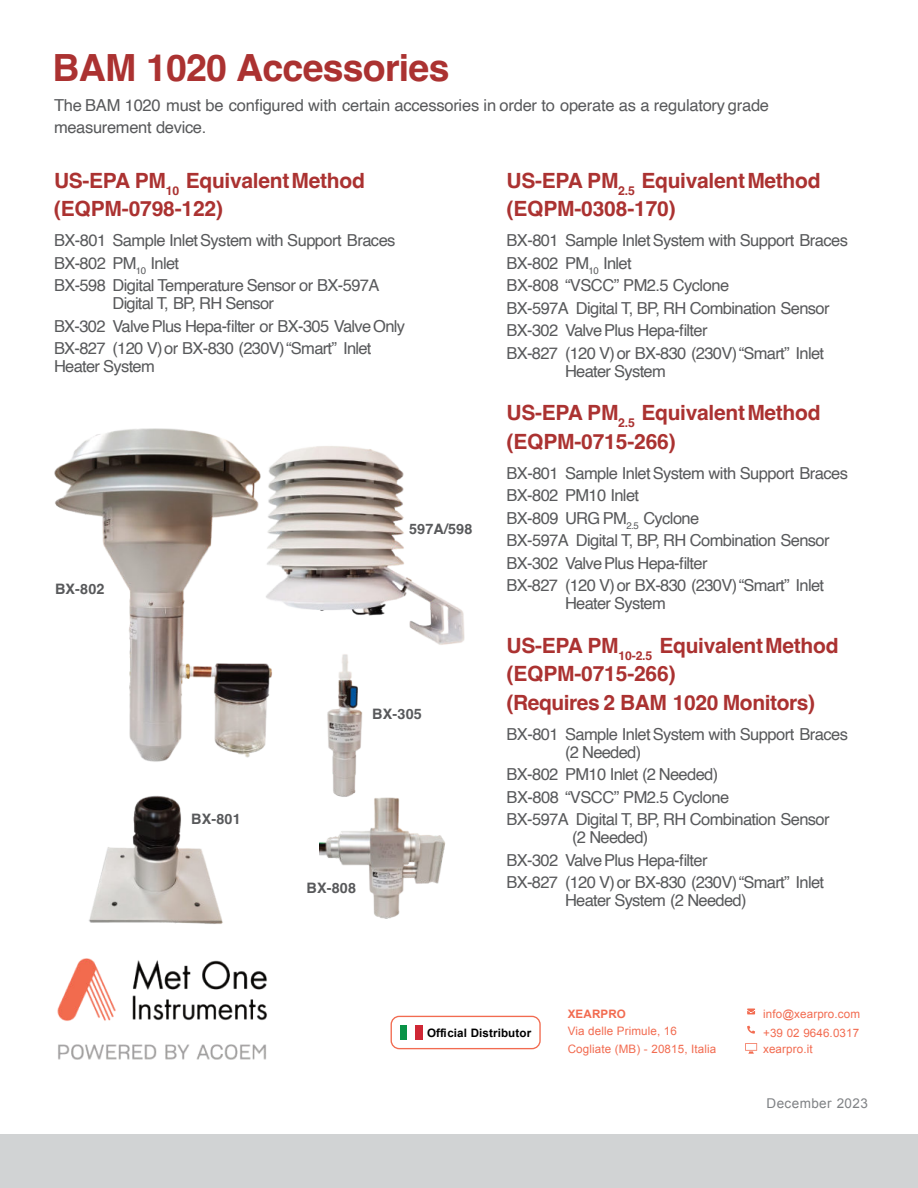
<style>
.page{position:relative;width:918px;height:1188px;background:#fff}
.page>*{position:absolute;margin:0;border:0;box-sizing:border-box;transform-origin:0 0}
.t1{font:700 37.5px "Helvetica";letter-spacing:-.02em;color:#ab3231}
.t2{font:700 21px/28.5px "Helvetica";letter-spacing:-.015em;color:#ab3231}
.t3{font:16.5px/22.5px "Helvetica";letter-spacing:-.035em;color:#58595b}
.t4{font:16.5px/22.5px "Helvetica";letter-spacing:-.015em;color:#58595b}
.t5{font:700 14.4px "Helvetica";letter-spacing:.01em;color:#58595b}
.t6{font:13.5px "Arial";letter-spacing:.03em;color:#808285}
.t7{font:11.55px/17.4px "Arial";letter-spacing:.01em;color:#f26b50}
.t8{font:700 11.55px "Arial";letter-spacing:.01em;color:#000}
.t9{font:700 11.55px "Arial";letter-spacing:.01em;color:#f26b50}
</style>
<div class="page">
<div style="left:0;top:1134px;width:918px;height:54px;background:#d1d3d4"></div>
<img style="left:320px;top:797px;width:126px;height:122px">
<img style="left:89px;top:795px;width:134px;height:129px">
<img style="left:54px;top:428px;width:218px;height:334px">
<img style="left:265px;top:444px;width:200px;height:202px">
<img style="left:324px;top:654px;width:43px;height:148px">
<img style="left:57px;top:958px;width:210px;height:101px">
<svg style="left:747px;top:1009px;width:8px;height:5px"></svg>
<div style="left:391px;top:1016px;width:150px;height:33px;border:1px solid #f26b50;border-radius:8px"></div>
<svg style="left:747px;top:1026px;width:8px;height:8px"></svg>
<svg style="left:745px;top:1043px;width:12px;height:11px"></svg>
<div style="left:400px;top:1025px;width:7px;height:15px;background:#089246"></div>
<div style="left:415px;top:1025px;width:7px;height:15px;background:#cf2735"></div>
<h1 class="t1" style="left:52px;top:53px;width:399px">BAM 1020 Accessories</h1>
<p class="t4" style="left:54px;top:95px;width:717px">The BAM 1020 must be configured with certain accessories in order to operate as a regulatory grade measurement device.</p>
<p class="t2" style="left:507px;top:168px;width:315px">US-EPA PM<sub>2.5</sub> Equivalent Method (EQPM-0308-170)</p>
<p class="t3" style="left:507px;top:230px;width:343px">BX-801 Sample Inlet System with Support Braces BX-802 PM<sub>10</sub> Inlet<br>BX-808 “VSCC” PM2.5 Cyclone<br>BX-597A Digital T, BP, RH Combination Sensor BX-302 Valve Plus Hepa-filter<br>BX-827 (120 V) or BX-830 (230V) “Smart” Inlet</p>
<p class="t3" style="left:565px;top:361px;width:102px">Heater System</p>
<p class="t2" style="left:507px;top:400px;width:315px">US-EPA PM<sub>2.5</sub> Equivalent Method (EQPM-0715-266)</p>
<p class="t3" style="left:507px;top:463px;width:343px">BX-801 Sample Inlet System with Support Braces BX-802 PM10 Inlet<br>BX-809 URG PM<sub>2.5</sub> Cyclone<br>BX-597A Digital T, BP, RH Combination Sensor BX-302 Valve Plus Hepa-filter<br>BX-827 (120 V) or BX-830 (230V) “Smart” Inlet</p>
<p class="t3" style="left:565px;top:593px;width:102px">Heater System</p>
<p class="t2" style="left:507px;top:633px;width:333px">US-EPA PM<sub>10-2.5</sub> Equivalent Method (EQPM-0715-266)<br>(Requires 2 BAM 1020 Monitors)</p>
<p class="t3" style="left:565px;top:726px;width:285px;line-height:18px;text-indent:-58px">BX-801 Sample Inlet System with Support Braces (2 Needed)</p>
<p class="t3" style="left:507px;top:764px;width:325px">BX-802 PM10 Inlet (2 Needed)<br>BX-808 “VSCC” PM2.5 Cyclone<br>BX-597A Digital T, BP, RH Combination Sensor</p>
<p class="t3" style="left:507px;top:827px;width:319px;text-indent:66px">(2 Needed)<br>BX-302 Valve Plus Hepa-filter<br>BX-827 (120 V) or BX-830 (230V) “Smart” Inlet</p>
<p class="t3" style="left:565px;top:890px;width:183px">Heater System (2 Needed)</p>
<p class="t2" style="left:54px;top:168px;width:312px">US-EPA PM<sub>10</sub> Equivalent Method (EQPM-0798-122)</p>
<p class="t3" style="left:54px;top:230px;width:343px">BX-801 Sample Inlet System with Support Braces<br>BX-802 PM<sub>10</sub> Inlet<br>BX-598 Digital Temperature Sensor or BX-597A</p>
<p class="t3" style="left:54px;top:293px;width:353px;text-indent:58px">Digital T, BP, RH Sensor<br>BX-302 Valve Plus Hepa-filter or BX-305 Valve Only<br>BX-827 (120 V) or BX-830 (230V) “Smart” Inlet</p>
<p class="t3" style="left:54px;top:356px;width:102px">Heater System</p>
<p class="t5" style="left:409px;top:523px;width:65px">597A/598</p>
<p class="t5" style="left:55px;top:583px;width:51px">BX-802</p>
<p class="t5" style="left:372px;top:709px;width:51px">BX-305</p>
<p class="t5" style="left:191px;top:814px;width:51px">BX-801</p>
<p class="t5" style="left:307px;top:883px;width:51px">BX-808</p>
<p class="t8" style="left:427px;top:1028px;width:106px">Official Distributor</p>
<p class="t9" style="left:568px;top:1009px;width:60px">XEARPRO</p>
<p class="t7" style="left:568px;top:1023px;width:150px">Via delle Primule, 16<br>Cogliate (MB) - 20815, Italia</p>
<p class="t7" style="left:763px;top:1005px;width:98px;line-height:19px">info@xearpro.com +39 02 9646.0317</p>
<p class="t7" style="left:763px;top:1041px;width:51px">xearpro.it</p>
<p class="t6" style="left:767px;top:1098px;width:103px">December 2023</p>
</div>
